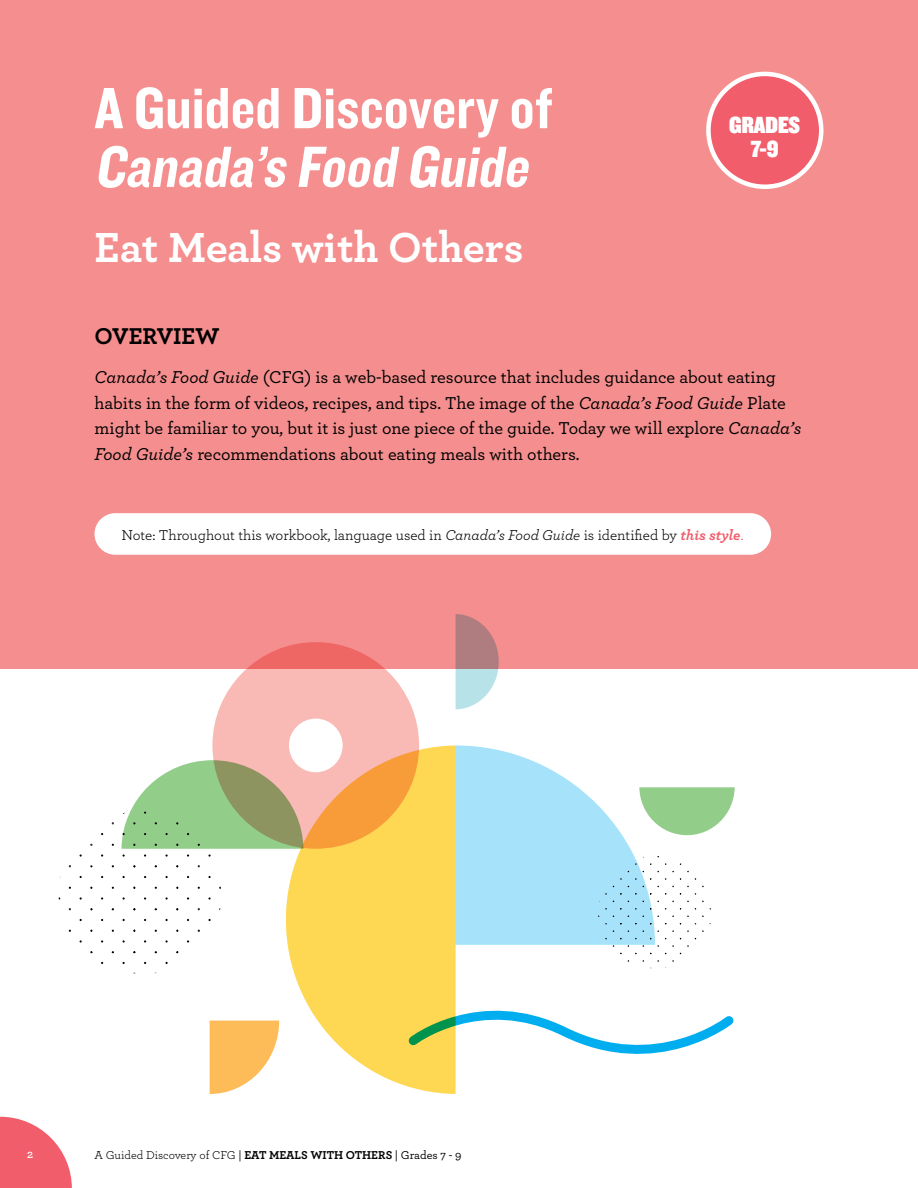
<style>
.page{position:relative;width:918px;height:1188px;background:#fff}
.page>*{position:absolute;margin:0;border:0;box-sizing:border-box;transform-origin:0 0}
.t1{font:60.3px "Knockout HTF50 Welterweight";color:#fff}
.t2{font:italic 60.3px "Knockout HTF50 Welterweight";color:#fff}
.t3{font:700 44.1px "Archer";color:#fff}
.t4{font:24.3px/24px "Knockout HTF90 Ultmt Welterwt";color:#fff;text-align:center}
.t5{font:700 24px "Archer";color:#000}
.t6{font:500 18px/25.5px "Archer";color:#000}
.t7{font:15px "Archer";color:#000}
.t8{font:12px "Archer";color:#000}
.t9{font:600 12px "Archer";color:#fff}
.s1{font-style:italic}
.s2{font-weight:700;font-style:italic;color:#f15d6b}
.s3{color:#f15d6b}
.s4{font-weight:500}
.s5{font-weight:700}
</style>
<div class="page">
<div style="left:0;top:0;width:918px;height:669px;background:#f58e8e"></div>
<div style="left:95px;top:513px;width:676px;height:42px;background:#fff;border-radius:21px"></div>
<svg style="left:286px;top:745px;width:170px;height:349px;fill:#fed853"></svg>
<svg style="left:456px;top:614px;width:43px;height:95px"></svg>
<svg style="left:122px;top:642px;width:297px;height:215px"></svg>
<svg style="left:456px;top:745px;width:279px;height:202px"></svg>
<svg style="left:210px;top:1021px;width:69px;height:73px"></svg>
<svg style="left:404px;top:990px;width:330px;height:99px"></svg>
<div style="left:708px;top:74px;width:113px;height:113px;background:#f15d6b;border-radius:50%"></div>
<div style="left:706px;top:72px;width:118px;height:117px;border:4px solid #fff;border-radius:50%"></div>
<svg style="left:0;top:1117px;width:72px;height:71px"></svg>
<h1 class="t1" style="left:94px;top:77px;width:460px">A Guided Discovery of</h1>
<h1 class="t2" style="left:94px;top:136px;width:445px">Canada’s Food Guide</h1>
<h2 class="t3" style="left:94px;top:212px;width:431px">Eat Meals with Others</h2>
<h3 class="t4" style="left:729px;top:113px;width:72px">GRADES<br>7-9</h3>
<h3 class="t5" style="left:94px;top:317px;width:127px">OVERVIEW</h3>
<p class="t6" style="left:94px;top:364px;width:708px"><span class="s1">Canada’s Food Guide</span> (CFG) is a web-based resource that includes guidance about eating habits in the form of videos, recipes, and tips. The image of the <span class="s1">Canada’s Food Guide</span> Plate might be familiar to you, but it is just one piece of the guide. Today we will explore <span class="s1">Canada’s Food Guide’s</span> recommendations about eating meals with others.</p>
<p class="t7" style="left:121px;top:524px;width:624px">Note: Throughout this workbook, language used in <span class="s1">Canada’s Food Guide</span> is identified by <span class="s2">this style</span><span class="s3">.</span></p>
<p class="t9" style="left:27px;top:1145px;width:8px">2</p>
<p class="t8" style="left:94px;top:1146px;width:369px">A Guided Discovery of CFG <span class="s4">|</span> <span class="s5">EAT MEALS WITH OTHERS</span> <span class="s4">| Grades 7 - 9</span></p>
</div>
